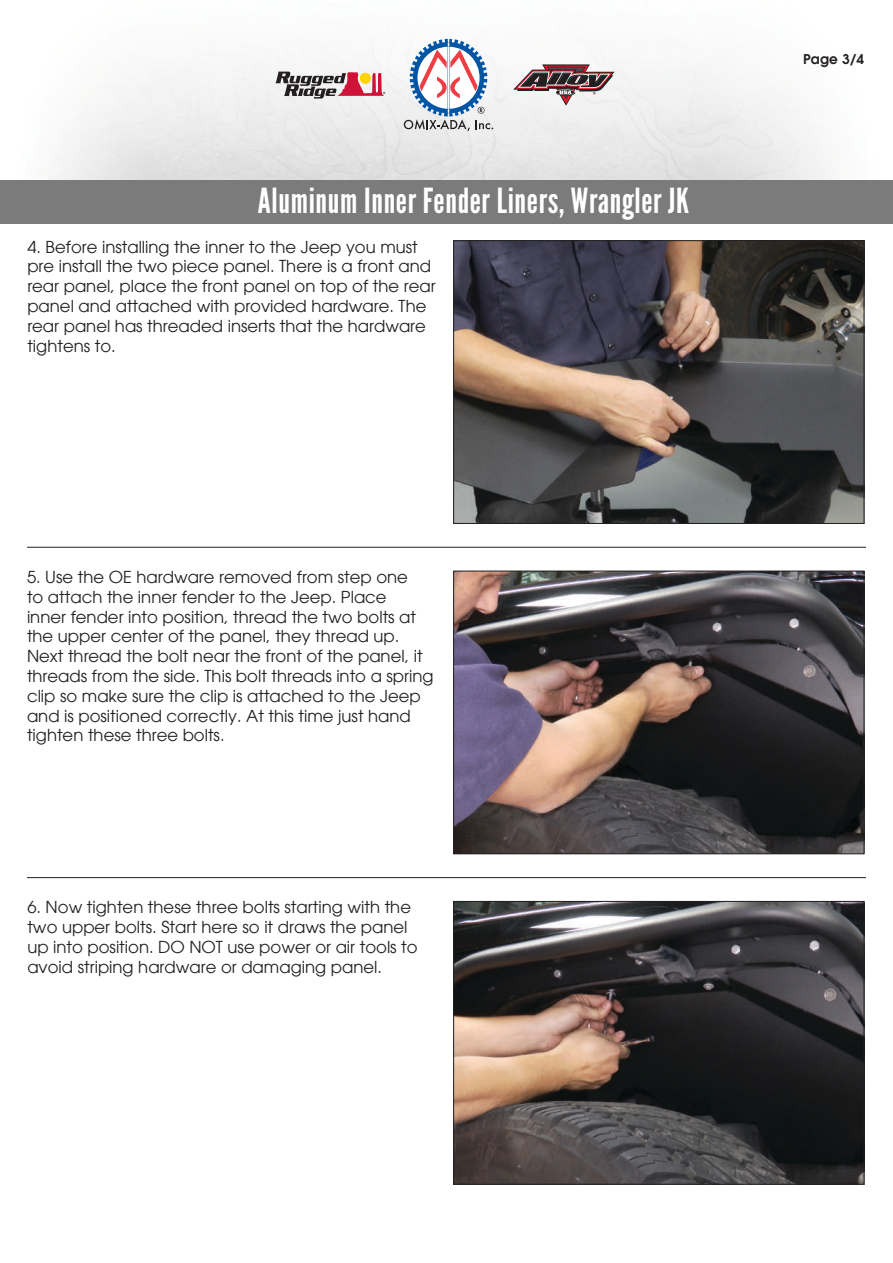
<style>
.page{position:relative;width:893px;height:1263px;background:#fff}
.page>*{position:absolute;margin:0;border:0;box-sizing:border-box;transform-origin:0 0}
.t1{font:34.5px "League Gothic";letter-spacing:.02em;color:#fff}
.t2{font:16.5px/19.8px "Avant Garde LT";color:#231f20}
.t3{font:600 13.5px "Avant Garde LT";color:#231f20}
</style>
<div class="page">
<svg style="left:404px;top:39px;width:89px;height:92px"></svg>
<svg style="left:513px;top:64px;width:102px;height:42px"></svg>
<svg style="left:275px;top:72px;width:110px;height:27px"></svg>
<div style="left:0;top:180px;width:893px;height:44px;background:#7b7b7c"></div>
<hr style="left:27px;top:547px;width:839px;height:1px;background:#231f20">
<hr style="left:27px;top:877px;width:839px;height:1px;background:#231f20">
<img style="left:455px;top:573px;width:407px;height:279px">
<div style="left:453px;top:571px;width:411px;height:283px;border:1px solid #231f20"></div>
<img style="left:455px;top:903px;width:407px;height:279px">
<div style="left:453px;top:901px;width:411px;height:283px;border:1px solid #231f20"></div>
<img style="left:455px;top:242px;width:407px;height:280px">
<div style="left:453px;top:240px;width:411px;height:284px;border:1px solid #231f20"></div>
<h1 class="t1" style="left:258px;top:180px;width:433px">Aluminum Inner Fender Liners, Wrangler JK</h1>
<p class="t2" style="left:27px;top:237px;width:410px">4. Before installing the inner to the Jeep you must pre install the two piece panel. There is a front and rear panel, place the front panel on top of the rear panel and attached with provided hardware. The rear panel has threaded inserts that the hardware tightens to.</p>
<p class="t2" style="left:27px;top:567px;width:408px">5. Use the OE hardware removed from step one<br>to attach the inner fender to the Jeep. Place<br>inner fender into position, thread the two bolts at the upper center of the panel, they thread up.<br>Next thread the bolt near the front of the panel, it threads from the side. This bolt threads into a spring clip so make sure the clip is attached to the Jeep and is positioned correctly. At this time just hand tighten these three bolts.</p>
<p class="t2" style="left:27px;top:897px;width:392px">6. Now tighten these three bolts starting with the two upper bolts. Start here so it draws the panel up into position. DO NOT use power or air tools to avoid striping hardware or damaging panel.</p>
<p class="t3" style="left:803px;top:50px;width:63px">Page 3/4</p>
</div>
